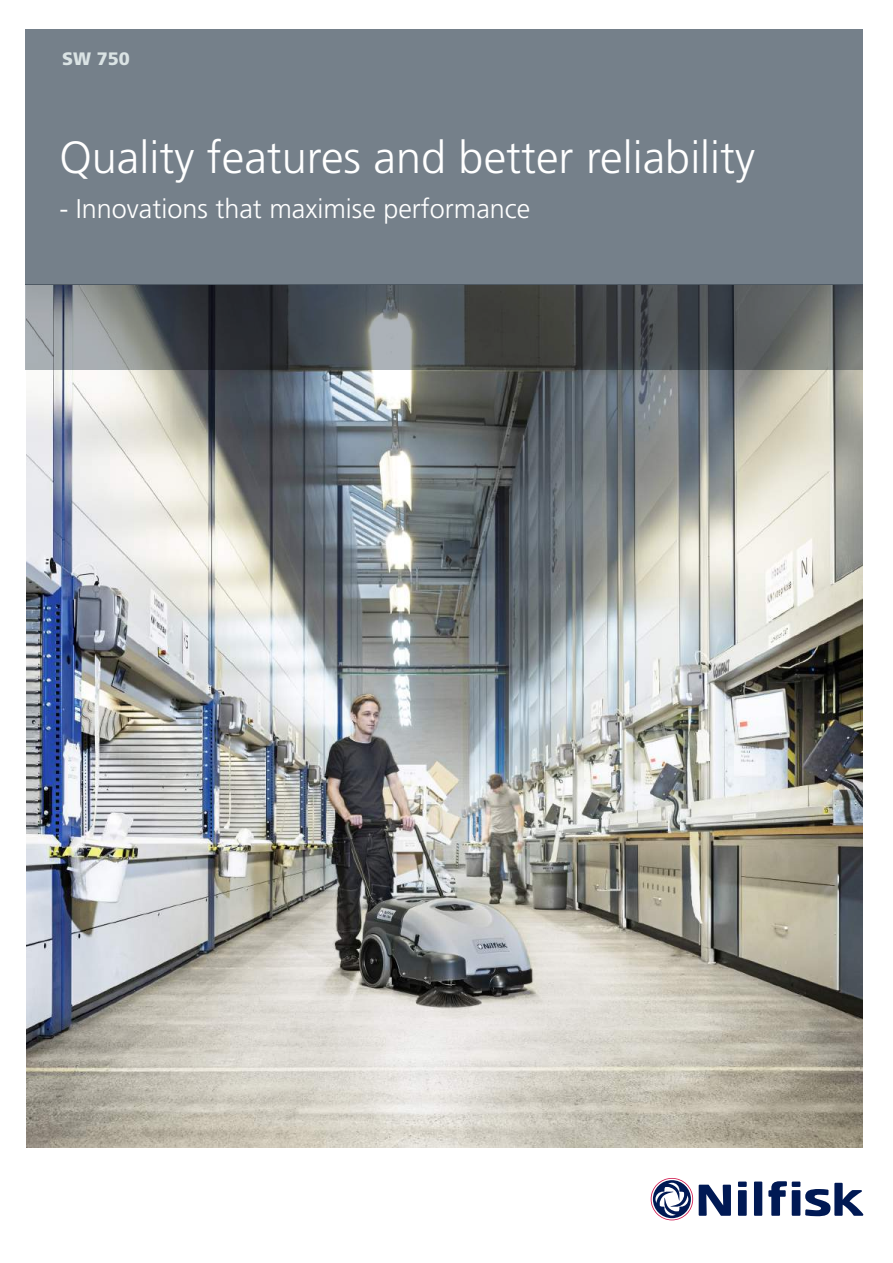
<style>
.page{position:relative;width:893px;height:1263px;background:#fff}
.page>*{position:absolute;margin:0;border:0;box-sizing:border-box;transform-origin:0 0}
.t1{font:300 45px "Frutiger LT Std";color:#fff}
.t2{font:300 27px "Frutiger LT Std";color:#fff}
.t3{font:900 18px "Frutiger LT Std";color:#dae3e4}
</style>
<div class="page">
<img style="left:26px;top:370px;width:837px;height:777px">
<div style="left:26px;top:30px;width:837px;height:255px;background:#75808a"></div>
<svg style="left:26px;top:285px;width:837px;height:85px;background:#55595b"></svg>
<div style="left:754px;top:1181px;width:8px;height:35px;background:#001954"></div>
<svg style="left:699px;top:1185px;width:32px;height:31px"></svg>
<div style="left:738px;top:1190px;width:9px;height:26px;background:#001954"></div>
<div style="left:792px;top:1190px;width:8px;height:26px;background:#001954"></div>
<div style="left:738px;top:1181px;width:9px;height:6px;background:#001954"></div>
<div style="left:792px;top:1181px;width:8px;height:6px;background:#001954"></div>
<svg style="left:768px;top:1181px;width:19px;height:35px"></svg>
<svg style="left:805px;top:1183px;width:58px;height:33px"></svg>
<svg style="left:651px;top:1178px;width:42px;height:42px"></svg>
<p class="t3" style="left:62px;top:48px;width:69px">SW 750</p>
<p class="t1" style="left:59px;top:132px;width:697px">Quality features and better reliability</p>
<p class="t2" style="left:59px;top:193px;width:472px">- Innovations that maximise performance</p>
</div>
